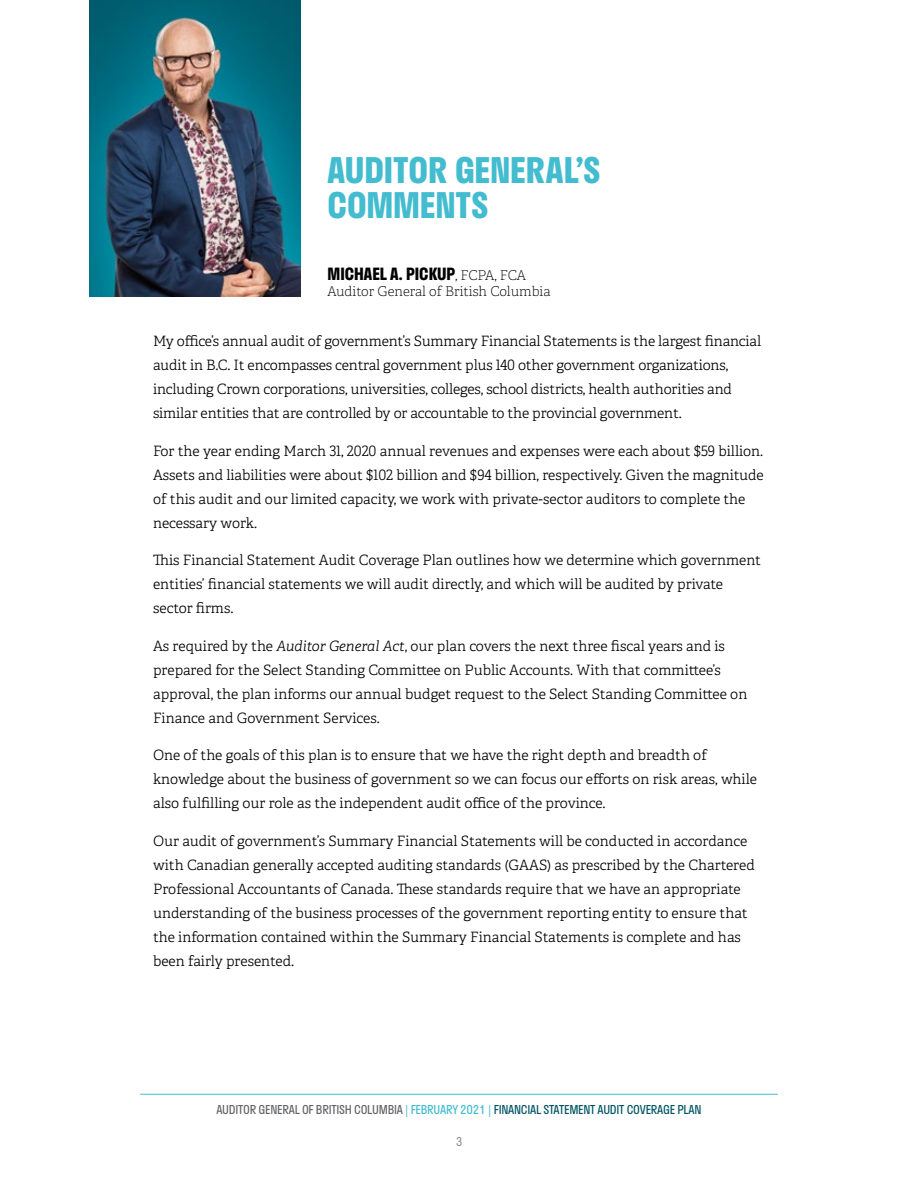
<style>
.page{position:relative;width:918px;height:1188px;background:#fff}
.page>*{position:absolute;margin:0;border:0;box-sizing:border-box;transform-origin:0 0}
.t1{font:700 34.5px/34.5px "Stratos";letter-spacing:-.005em;color:#43bcd0}
.t2{font:700 16.5px "Stratos";color:#000}
.t3{font:300 14.25px/24px "Adelle";color:#000}
.t4{font:100 13.5px "Adelle";color:#000}
.t5{font:12px "Stratos";letter-spacing:-.02em;color:#005464}
.t6{font:12px "Stratos";color:#939598}
.s1{font-family:"Adelle";font-weight:100;font-size:13.5px}
.s2{font-style:italic}
.s3{color:#636466}
.s4{color:#43bcd0}
</style>
<div class="page">
<hr style="left:140px;top:1094px;width:638px;height:1px;background:#43bcd0">
<img style="left:89px;top:0;width:212px;height:297px">
<h1 class="t1" style="left:327px;top:152px;width:274px">AUDITOR GENERAL’S<br>COMMENTS</h1>
<p class="t2" style="left:327px;top:261px;width:200px">MICHAEL A. PICKUP<span class="s1">, FCPA, FCA</span></p>
<p class="t4" style="left:327px;top:283px;width:225px">Auditor General of British Columbia</p>
<p class="t3" style="left:153px;top:329px;width:610px">My office’s annual audit of government’s Summary Financial Statements is the largest financial audit in B.C. It encompasses central government plus 140 other government organizations, including Crown corporations, universities, colleges, school districts, health authorities and similar entities that are controlled by or accountable to the provincial government.</p>
<p class="t3" style="left:153px;top:439px;width:612px">For the year ending March 31, 2020 annual revenues and expenses were each about $59 billion.<br>Assets and liabilities were about $102 billion and $94 billion, respectively. Given the magnitude of this audit and our limited capacity, we work with private-sector auditors to complete the necessary work.</p>
<p class="t3" style="left:153px;top:548px;width:609px">This Financial Statement Audit Coverage Plan outlines how we determine which government entities’ financial statements we will audit directly, and which will be audited by private sector firms.</p>
<p class="t3" style="left:153px;top:634px;width:596px">As required by the <span class="s2">Auditor General Act</span>, our plan covers the next three fiscal years and is prepared for the Select Standing Committee on Public Accounts. With that committee’s approval, the plan informs our annual budget request to the Select Standing Committee on Finance and Government Services.</p>
<p class="t3" style="left:153px;top:743px;width:605px">One of the goals of this plan is to ensure that we have the right depth and breadth of knowledge about the business of government so we can focus our efforts on risk areas, while also fulfilling our role as the independent audit office of the province.</p>
<p class="t3" style="left:153px;top:829px;width:603px">Our audit of government’s Summary Financial Statements will be conducted in accordance with Canadian generally accepted auditing standards (GAAS) as prescribed by the Chartered Professional Accountants of Canada. These standards require that we have an appropriate understanding of the business processes of the government reporting entity to ensure that the information contained within the Summary Financial Statements is complete and has been fairly presented.</p>
<p class="t5" style="left:216px;top:1100px;width:487px"><span class="s3">AUDITOR GENERAL OF BRITISH COLUMBIA</span> <span class="s4">| FEBRUARY 2021 |</span> FINANCIAL STATEMENT AUDIT COVERAGE PLAN</p>
<p class="t6" style="left:456px;top:1132px;width:8px">3</p>
</div>
